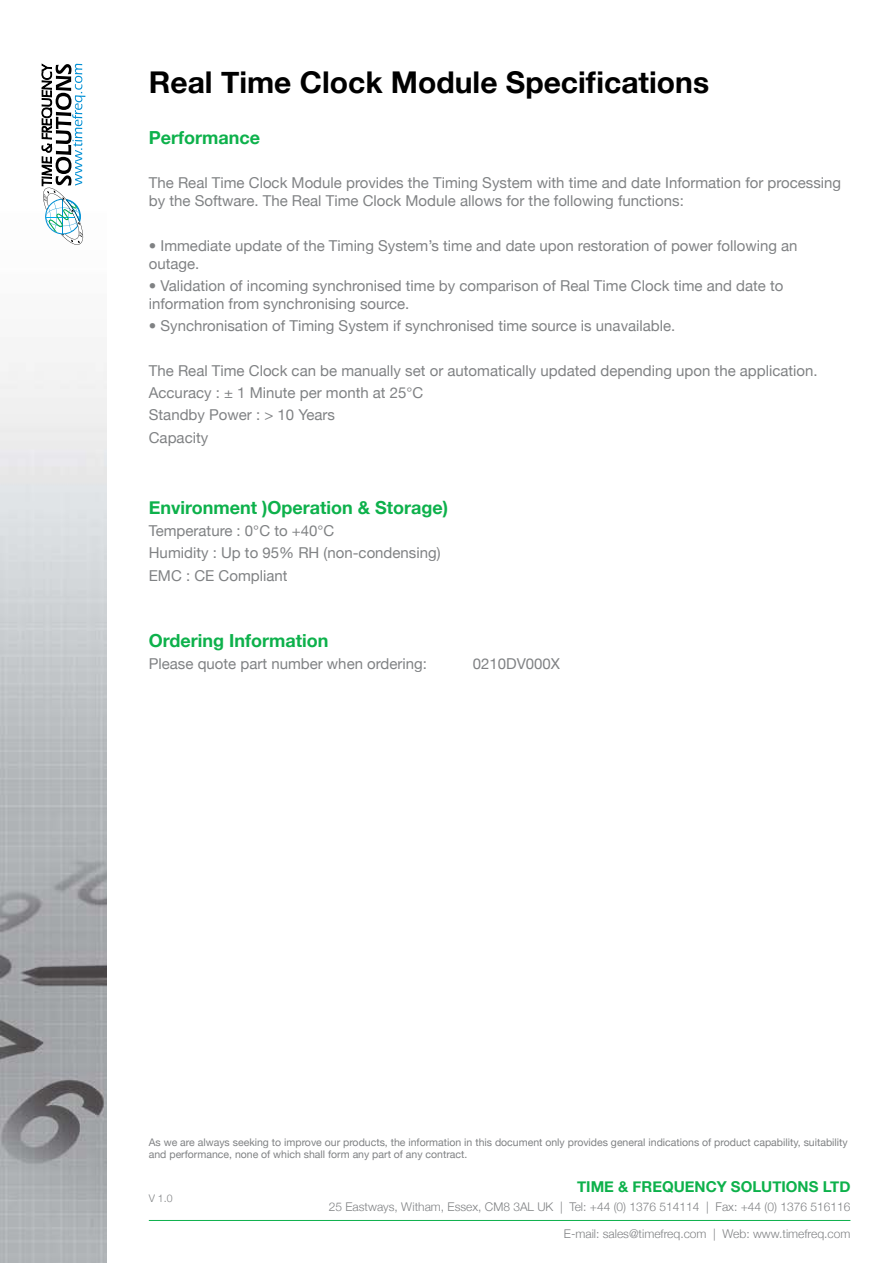
<style>
.page{position:relative;width:893px;height:1263px;background:#fff}
.page>*{position:absolute;margin:0;border:0;box-sizing:border-box;transform-origin:0 0}
.t1{font:700 30px "Helvetica Neue";color:#000}
.t2{font:700 18px "Helvetica Neue";color:#0db14b}
.t3{font:15px/22.2px "Helvetica Neue";color:#808284}
.t4{font:700 15px "Helvetica Neue";color:#0db14b}
.t5{font:300 12px "Helvetica Neue";color:#808284}
.t6{font:10.5px/12.6px "Helvetica Neue";color:#808284}
.t7{font:300 10.5px "Helvetica Neue";color:#808284}
</style>
<div class="page">
<img style="left:0;top:63px;width:106px;height:1200px">
<hr style="left:149px;top:1220px;width:701px;height:1px;background:#0db14b">
<svg style="left:42px;top:64px;width:43px;height:181px"></svg>
<h1 class="t1" style="left:149px;top:64px;width:562px">Real Time Clock Module Specifications</h1>
<p class="t2" style="left:149px;top:126px;width:113px">Performance</p>
<p class="t3" style="left:149px;top:174px;width:694px;line-height:18px">The Real Time Clock Module provides the Timing System with time and date Information for processing by the Software. The Real Time Clock Module allows for the following functions:</p>
<p class="t3" style="left:149px;top:236px;width:650px;line-height:18px">• Immediate update of the Timing System’s time and date upon restoration of power following an outage.</p>
<p class="t3" style="left:149px;top:276px;width:636px;line-height:18px">• Validation of incoming synchronised time by comparison of Real Time Clock time and date to information from synchronising source.</p>
<p class="t3" style="left:149px;top:315px;width:528px">• Synchronisation of Timing System if synchronised time source is unavailable.</p>
<p class="t3" style="left:149px;top:359px;width:670px">The Real Time Clock can be manually set or automatically updated depending upon the application.<br>Accuracy : ± 1 Minute per month at 25°C<br>Standby Power : &gt; 10 Years<br>Capacity</p>
<p class="t2" style="left:149px;top:496px;width:301px">Environment )Operation &amp; Storage)</p>
<p class="t3" style="left:149px;top:519px;width:293px">Temperature : 0°C to +40°C<br>Humidity : Up to 95% RH (non-condensing)<br>EMC : CE Compliant</p>
<p class="t2" style="left:149px;top:629px;width:181px">Ordering Information</p>
<p class="t3" style="left:149px;top:652px;width:280px">Please quote part number when ordering:</p>
<p class="t3" style="left:473px;top:652px;width:89px">0210DV000X</p>
<p class="t6" style="left:149px;top:1135px;width:700px">As we are always seeking to improve our products, the information in this document only provides general indications of product capability, suitability and performance, none of which shall form any part of any contract.</p>
<p class="t7" style="left:149px;top:1191px;width:25px">V 1.0</p>
<p class="t4" style="left:577px;top:1177px;width:275px">Time &amp; Frequency Solutions Ltd</p>
<p class="t5" style="left:329px;top:1200px;width:523px">25 Eastways, Witham, Essex, CM8 3AL UK | Tel: +44 (0) 1376 514114 | Fax: +44 (0) 1376 516116</p>
<p class="t5" style="left:564px;top:1227px;width:288px">E-mail: sales@timefreq.com | Web: www.timefreq.com</p>
</div>
